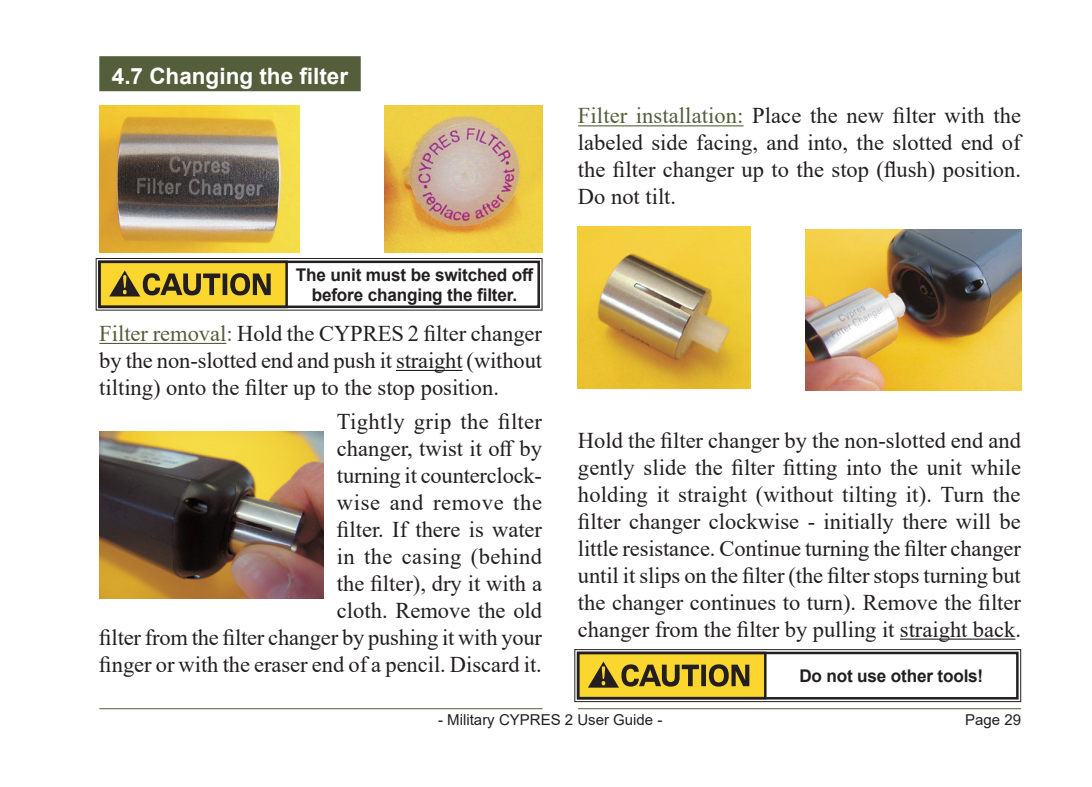
<style>
.page{position:relative;width:1092px;height:787px;background:#fff}
.page>*{position:absolute;margin:0;border:0;box-sizing:border-box;transform-origin:0 0}
.t1{font:22.5px/27px "Times New Roman";color:#231f20;text-align:justify}
.t2{font:700 22.5px "Arial";color:#fff}
.t3{font:700 17.5px/20px "Arial";letter-spacing:-.01em;color:#231f20;text-align:center}
.t4{font:15px "Arial";color:#231f20}
.s1{color:#545e3a}
</style>
<div class="page">
<hr style="left:578px;top:708px;width:443px;height:1px;background:#545e3a">
<hr style="left:99px;top:708px;width:443px;height:1px;background:#545e3a">
<svg style="left:95px;top:258px;width:448px;height:53px"></svg>
<div style="left:98px;top:260px;width:442px;height:48px;border:2px solid #231f20"></div>
<div style="left:99px;top:56px;width:262px;height:35px;background:#545e3a"></div>
<hr style="left:99px;top:343px;width:127px;height:1px;background:#545e3a">
<hr style="left:396px;top:370px;width:66px;height:1px;background:#231f20">
<img style="left:805px;top:230px;width:216px;height:161px">
<img style="left:99px;top:105px;width:201px;height:147px">
<img style="left:384px;top:105px;width:158px;height:147px">
<img style="left:578px;top:226px;width:172px;height:162px">
<img style="left:99px;top:431px;width:224px;height:168px">
<hr style="left:578px;top:125px;width:165px;height:1px;background:#545e3a">
<hr style="left:899px;top:638px;width:116px;height:1px;background:#231f20">
<svg style="left:574px;top:649px;width:447px;height:53px"></svg>
<div style="left:577px;top:651px;width:441px;height:48px;border:2px solid #231f20"></div>
<p class="t2" style="left:112px;top:60px;width:238px">4.7 Changing the filter</p>
<p class="t3" style="left:296px;top:265px;width:239px">The unit must be switched off before changing the filter.</p>
<p class="t1" style="left:99px;top:319px;width:444px"><span class="s1">Filter removal:</span> Hold the CYPRES 2 filter changer by the non-slotted end and push it straight (without tilting) onto the filter up to the stop position.</p>
<p class="t1" style="left:99px;top:407px;width:444px;text-align:right">Tightly grip the filter<br>changer, twist it off by<br>turning it counterclock-<br>wise and remove the<br>filter. If there is water<br>in the casing (behind<br>the filter), dry it with a<br>cloth. Remove the old<br>filter from the filter changer by pushing it with your finger or with the eraser end of a pencil. Discard it.</p>
<p class="t1" style="left:578px;top:102px;width:444px"><span class="s1">Filter installation:</span> Place the new filter with the labeled side facing, and into, the slotted end of the filter changer up to the stop (flush) position.<br>Do not tilt.</p>
<p class="t1" style="left:578px;top:426px;width:444px">Hold the filter changer by the non-slotted end and gently slide the filter fitting into the unit while holding it straight (without tilting it). Turn the filter changer clockwise - initially there will be little resistance. Continue turning the filter changer until it slips on the filter (the filter stops turning but the changer continues to turn). Remove the filter changer from the filter by pulling it straight back.</p>
<p class="t3" style="left:799px;top:666px;width:185px">Do not use other tools!</p>
<p class="t4" style="left:438px;top:709px;width:226px">- Military CYPRES 2 User Guide -</p>
<p class="t4" style="left:965px;top:709px;width:57px">Page 29</p>
</div>
